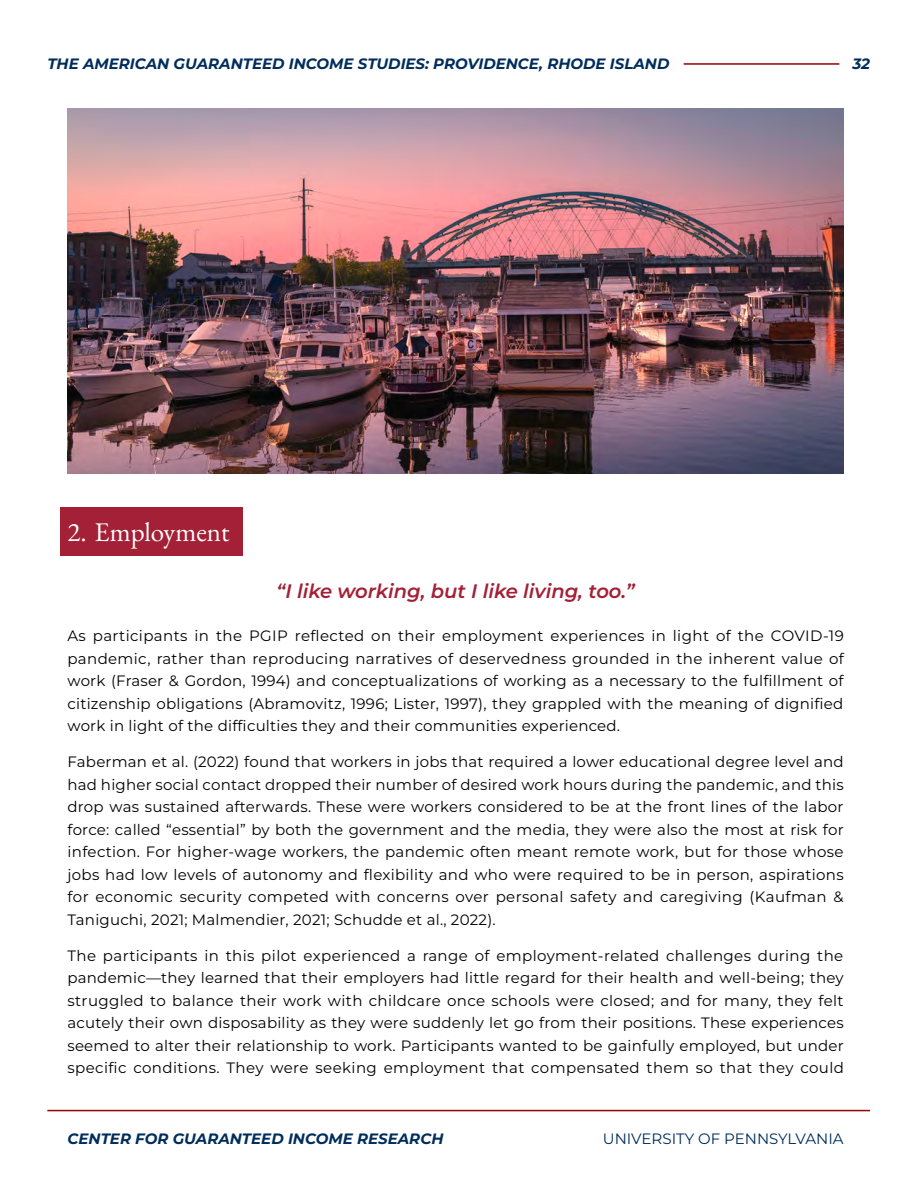
<style>
.page{position:relative;width:918px;height:1188px;background:#fff}
.page>*{position:absolute;margin:0;border:0;box-sizing:border-box;transform-origin:0 0}
.t1{font:27px "EB Garamond";color:#fff}
.t2{font:italic 600 19.5px "Montserrat";color:#a42036}
.t3{font:15px/22.5px "Montserrat";letter-spacing:.015em;color:#000;text-align:justify}
.t4{font:italic 700 15px "Montserrat";color:#002d5b}
.t5{font:15px "Montserrat";color:#002d5b}
</style>
<div class="page">
<hr style="left:684px;top:63px;width:155px;height:2px;background:#900">
<hr style="left:47px;top:1110px;width:823px;height:1px;background:#900">
<div style="left:61px;top:507px;width:182px;height:49px;background:#a42036"></div>
<img style="left:68px;top:108px;width:776px;height:365px">
<p class="t4" style="left:47px;top:53px;width:624px">THE AMERICAN GUARANTEED INCOME STUDIES: PROVIDENCE, RHODE ISLAND</p>
<p class="t4" style="left:852px;top:53px;width:19px">32</p>
<h1 class="t1" style="left:68px;top:515px;width:164px">2. Employment</h1>
<h2 class="t2" style="left:277px;top:578px;width:359px">“I like working, but I like living, too.”</h2>
<p class="t3" style="left:68px;top:624px;width:778px">As participants in the PGIP reflected on their employment experiences in light of the COVID-19 pandemic, rather than reproducing narratives of deservedness grounded in the inherent value of work (Fraser &amp; Gordon, 1994) and conceptualizations of working as a necessary to the fulfillment of citizenship obligations (Abramovitz, 1996; Lister, 1997), they grappled with the meaning of dignified work in light of the difficulties they and their communities experienced.</p>
<p class="t3" style="left:68px;top:750px;width:778px">Faberman et al. (2022) found that workers in jobs that required a lower educational degree level and had higher social contact dropped their number of desired work hours during the pandemic, and this drop was sustained afterwards. These were workers considered to be at the front lines of the labor force: called “essential” by both the government and the media, they were also the most at risk for infection. For higher-wage workers, the pandemic often meant remote work, but for those whose jobs had low levels of autonomy and flexibility and who were required to be in person, aspirations for economic security competed with concerns over personal safety and caregiving (Kaufman &amp; Taniguchi, 2021; Malmendier, 2021; Schudde et al., 2022).</p>
<p class="t3" style="left:68px;top:944px;width:778px">The participants in this pilot experienced a range of employment-related challenges during the pandemic—they learned that their employers had little regard for their health and well-being; they struggled to balance their work with childcare once schools were closed; and for many, they felt acutely their own disposability as they were suddenly let go from their positions. These experiences seemed to alter their relationship to work. Participants wanted to be gainfully employed, but under specific conditions. They were seeking employment that compensated them so that they could</p>
<p class="t4" style="left:68px;top:1128px;width:377px">CENTER FOR GUARANTEED INCOME RESEARCH</p>
<p class="t5" style="left:603px;top:1128px;width:242px">UNIVERSITY OF PENNSYLVANIA</p>
</div>
